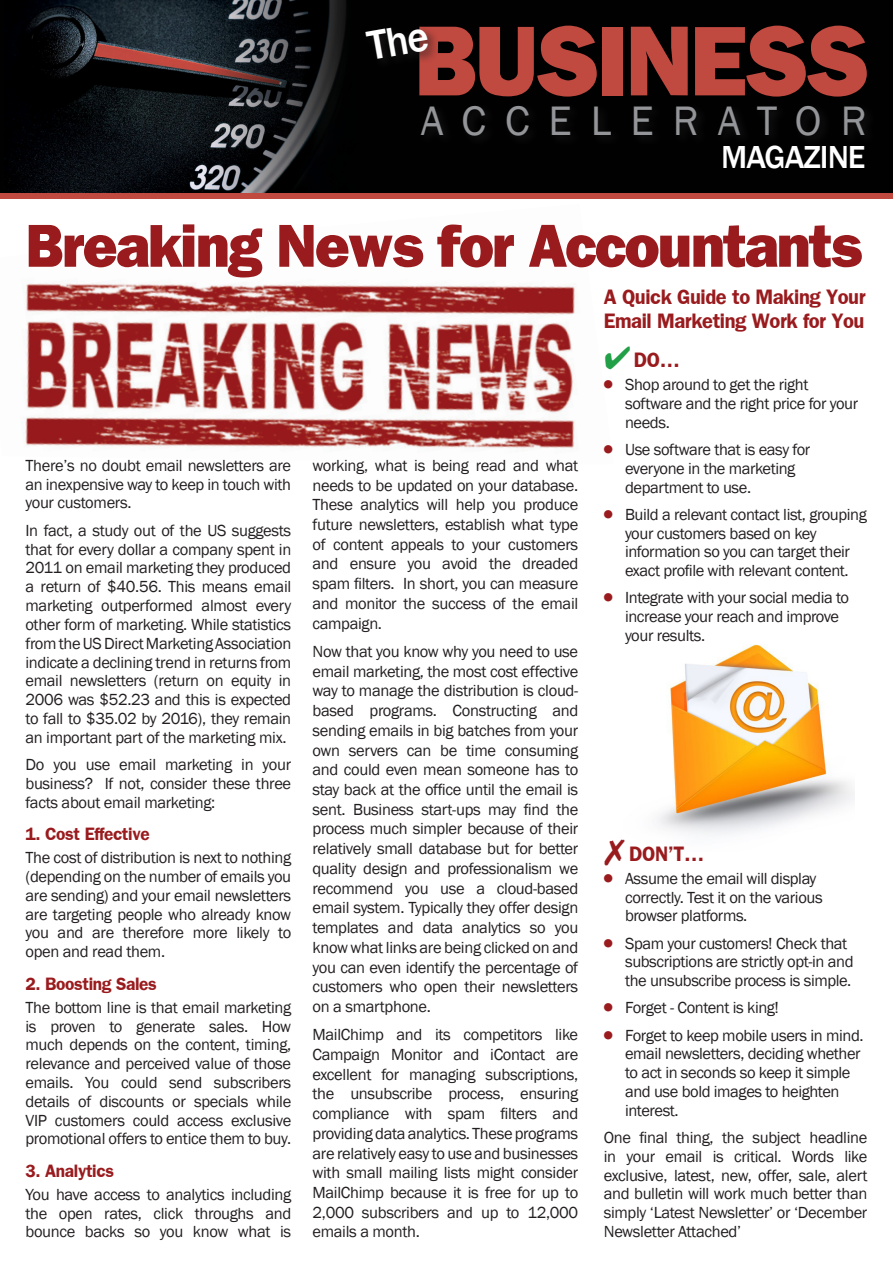
<style>
.page{position:relative;width:893px;height:1263px;background:#fff}
.page>*{position:absolute;margin:0;border:0;box-sizing:border-box;transform-origin:0 0}
.t1{font:99.75px "Frankfurt Gothic Heavy Plain";letter-spacing:-.03em;color:#c04940}
.t2{font:60.75px "Frankfurt Gothic Heavy Plain";letter-spacing:-.03em;color:#991b1e;scale:.96 1}
.t3{font:42.3px "Franklin Gothic";letter-spacing:.45em;color:#939598}
.t4{font:500 32.7px "Franklin Gothic";letter-spacing:-.03em;color:#fff}
.t5{font:700 21px/24px "Frankfurt Gothic";letter-spacing:-.02em;color:#991b1e;scale:.96 1}
.t6{font:700 18px "Frankfurt Gothic";letter-spacing:-.02em;color:#991b1e;scale:.96 1}
.t7{font:16.5px/18.8px "Franklin Gothic";letter-spacing:-.025em;color:#231f20;text-align:justify}
.s1{color:#22a048}
</style>
<div class="page">
<img style="left:25px;top:282px;width:550px;height:166px">
<img style="left:658px;top:644px;width:196px;height:191px">
<div style="left:0;top:190px;width:893px;height:8px;background:#c04940"></div>
<img style="left:4px;top:0;width:189px;height:193px">
<div style="left:193px;top:0;width:700px;height:193px;background:#010101"></div>
<svg style="left:374px;top:34px;width:55px;height:25px"></svg>
<p class="t1" style="left:414px;top:2px;width:457px">BUSINESS</p>
<p class="t3" style="left:421px;top:94px;width:447px">ACCELERATOR</p>
<p class="t4" style="left:721px;top:137px;width:146px">MAGAZINE</p>
<p class="t2" style="left:26px;top:210px;width:873px">Breaking News for Accountants</p>
<p class="t5" style="left:604px;top:284px;width:274px">A Quick Guide to Making Your<br>Email Marketing Work for You</p>
<p class="t5" style="left:604px;top:347px;width:81px"><span class="s1">✔</span> DO…</p>
<p class="t7" style="left:625px;top:376px;width:235px;text-align:left;text-indent:-21px"><sup>●</sup> Shop around to get the right software and the right price for your needs.</p>
<p class="t7" style="left:625px;top:441px;width:187px;text-align:left;text-indent:-21px"><sup>●</sup> Use software that is easy for everyone in the marketing department to use.</p>
<p class="t7" style="left:625px;top:505px;width:243px;text-align:left;text-indent:-21px"><sup>●</sup> Build a relevant contact list, grouping your customers based on key information so you can target their exact profile with relevant content.</p>
<p class="t7" style="left:625px;top:589px;width:225px;text-align:left;text-indent:-21px"><sup>●</sup> Integrate with your social media to increase your reach and improve your results.</p>
<p class="t7" style="left:26px;top:456px;width:267px">There’s no doubt email newsletters are an inexpensive way to keep in touch with your customers.</p>
<p class="t7" style="left:26px;top:521px;width:267px">In fact, a study out of the US suggests that for every dollar a company spent in 2011 on email marketing they produced a return of $40.56. This means email marketing outperformed almost every other form of marketing. While statistics from the US Direct Marketing Association indicate a declining trend in returns from email newsletters (return on equity in 2006 was $52.23 and this is expected to fall to $35.02 by 2016), they remain an important part of the marketing mix.</p>
<p class="t7" style="left:26px;top:756px;width:267px">Do you use email marketing in your business? If not, consider these three facts about email marketing:</p>
<p class="t6" style="left:26px;top:823px;width:131px">1. Cost Effective</p>
<p class="t7" style="left:26px;top:849px;width:267px">The cost of distribution is next to nothing (depending on the number of emails you are sending) and your email newsletters are targeting people who already know you and are therefore more likely to open and read them.</p>
<p class="t6" style="left:26px;top:973px;width:138px">2. Boosting Sales</p>
<p class="t7" style="left:26px;top:998px;width:267px">The bottom line is that email marketing is proven to generate sales. How much depends on the content, timing, relevance and perceived value of those emails. You could send subscribers details of discounts or specials while VIP customers could access exclusive promotional offers to entice them to buy.</p>
<p class="t6" style="left:26px;top:1160px;width:94px">3. Analytics</p>
<p class="t7" style="left:26px;top:1185px;width:267px">You have access to analytics including the open rates, click throughs and bounce backs so you know what is</p>
<p class="t7" style="left:313px;top:456px;width:267px;line-height:19.6px">working, what is being read and what needs to be updated on your database.<br>These analytics will help you produce future newsletters, establish what type of content appeals to your customers and ensure you avoid the dreaded spam filters. In short, you can measure and monitor the success of the email campaign.</p>
<p class="t7" style="left:313px;top:642px;width:267px;line-height:19.6px">Now that you know why you need to use email marketing, the most cost effective way to manage the distribution is cloud&shy;based programs. Constructing and sending emails in big batches from your own servers can be time consuming and could even mean someone has to stay back at the office until the email is sent. Business start-ups may find the process much simpler because of their relatively small database but for better quality design and professionalism we recommend you use a cloud-based email system. Typically they offer design templates and data analytics so you know what links are being clicked on and you can even identify the percentage of customers who open their newsletters on a smartphone.</p>
<p class="t7" style="left:313px;top:1025px;width:267px;line-height:19.6px">MailChimp and its competitors like Campaign Monitor and iContact are excellent for managing subscriptions, the unsubscribe process, ensuring compliance with spam filters and providing data analytics. These programs are relatively easy to use and businesses with small mailing lists might consider MailChimp because it is free for up to 2,000 subscribers and up to 12,000 emails a month.</p>
<p class="t5" style="left:629px;top:841px;width:80px">DON’T…</p>
<p class="t7" style="left:625px;top:869px;width:199px;text-align:left;text-indent:-21px"><sup>●</sup> Assume the email will display correctly. Test it on the various browser platforms.</p>
<p class="t7" style="left:625px;top:934px;width:230px;text-align:left;text-indent:-21px"><sup>●</sup> Spam your customers! Check that subscriptions are strictly opt-in and the unsubscribe process is simple.</p>
<p class="t7" style="left:604px;top:999px;width:177px"><sup>●</sup> Forget - Content is king!</p>
<p class="t7" style="left:625px;top:1026px;width:240px;text-align:left;text-indent:-21px"><sup>●</sup> Forget to keep mobile users in mind. email newsletters, deciding whether to act in seconds so keep it simple and use bold images to heighten interest.</p>
<p class="t7" style="left:604px;top:1128px;width:265px">One final thing, the subject headline in your email is critical. Words like exclusive, latest, new, offer, sale, alert and bulletin will work much better than simply ‘Latest Newsletter’ or ‘December Newsletter Attached’</p>
</div>
